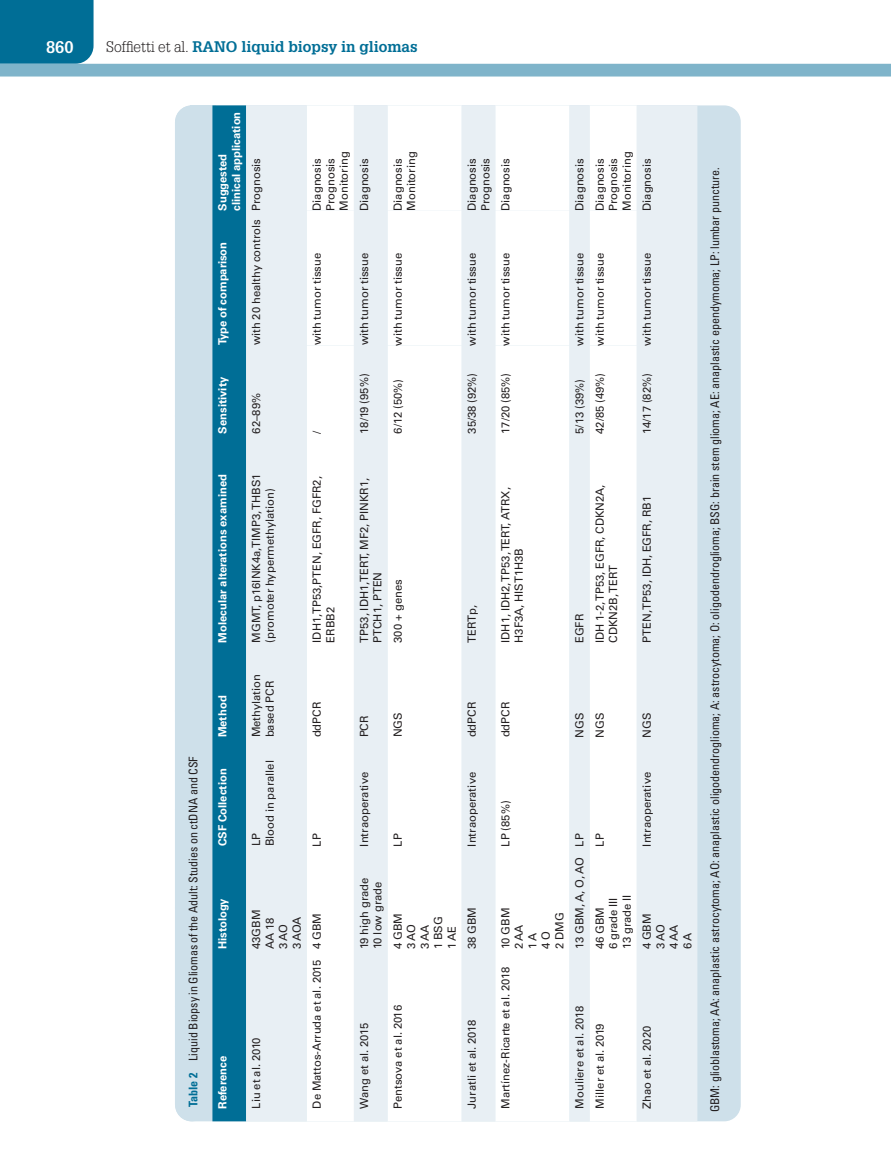
<style>
.page{position:relative;width:891px;height:1175px;background:#fff}
.page>*{position:absolute;margin:0;border:0;box-sizing:border-box;transform-origin:0 0}
.t1{font:700 16.5px "Glypha LT Std";color:#fff}
.t2{font:700 15px "Glypha LT Std";color:#006e96}
.t3{font:condensed 12px "Univers LT Std";color:#231f20}
.t4{font:11.25px/13.5px "Univers LT Std";color:#231f20}
.t5{font:700 11.25px/13.5px "Univers LT Std";color:#fff}
.s1{font-weight:300;color:#231f20}
.s2{font-weight:700;color:#006e96}
</style>
<div class="page">
<div style="left:0;top:0;width:94px;height:64px;background:#006e96"></div>
<div style="left:0;top:64px;width:891px;height:12px;background:#7fb4ca"></div>
<div style="left:175px;top:105px;width:566px;height:1016px;background:#cee0ea;border-radius:16px"></div>
<svg style="left:175px;top:105px;width:71px;height:1016px"></svg>
<div style="left:246px;top:105px;width:451px;height:1016px;background:#e8eff4"></div>
<svg style="left:307px;top:105px;width:330px;height:1016px;background:#f8fafb"></svg>
<svg style="left:307px;top:211px;width:330px;height:134px;background:#f8fafb"></svg>
<h1 class="t1" style="left:46px;top:37px;width:29px">860</h1>
<h2 class="t2" style="left:106px;top:37px;width:313px"><span class="s1">Soffietti et al.</span> RANO liquid biopsy in gliomas</h2>
<p class="t3" style="left:186px;top:1107px;width:352px;rotate:-90deg"><span class="s2">Table 2</span> Liquid Biopsy in Gliomas of the Adult: Studies on ctDNA and CSF</p>
<p class="t5" style="left:216px;top:211px;width:101px;rotate:-90deg">Suggested<br>clinical application</p>
<p class="t5" style="left:216px;top:345px;width:105px;rotate:-90deg">Type of comparison</p>
<p class="t4" style="left:250px;top:345px;width:189px;rotate:-90deg">with 20 healthy controls Prognosis</p>
<p class="t5" style="left:216px;top:434px;width:58px;rotate:-90deg">Sensitivity</p>
<p class="t4" style="left:250px;top:434px;width:42px;rotate:-90deg">62–89%</p>
<p class="t5" style="left:216px;top:642px;width:170px;rotate:-90deg">Molecular alterations examined</p>
<p class="t5" style="left:216px;top:737px;width:43px;rotate:-90deg">Method</p>
<p class="t5" style="left:216px;top:846px;width:79px;rotate:-90deg">CSF Collection</p>
<p class="t4" style="left:250px;top:642px;width:171px;rotate:-90deg">MGMT, p16INK4a,TIMP3, THBS1 (promoter hypermethylation)</p>
<p class="t4" style="left:250px;top:737px;width:65px;rotate:-90deg">Methylation based PCR</p>
<p class="t4" style="left:250px;top:846px;width:88px;rotate:-90deg">LP<br>Blood in parallel</p>
<p class="t5" style="left:216px;top:949px;width:52px;rotate:-90deg">Histology</p>
<p class="t4" style="left:250px;top:949px;width:41px;rotate:-90deg">43GBM<br>AA 18<br>3 AO<br>3 AOA</p>
<p class="t5" style="left:216px;top:1108px;width:54px;rotate:-90deg">Reference</p>
<p class="t4" style="left:250px;top:1108px;width:72px;rotate:-90deg">Liu et al. 2010</p>
<p class="t4" style="left:310px;top:211px;width:61px;rotate:-90deg">Diagnosis<br>Prognosis<br>Monitoring</p>
<p class="t4" style="left:357px;top:211px;width:54px;rotate:-90deg">Diagnosis</p>
<p class="t4" style="left:391px;top:211px;width:61px;rotate:-90deg">Diagnosis<br>Monitoring</p>
<p class="t4" style="left:310px;top:345px;width:94px;rotate:-90deg">with tumor tissue</p>
<p class="t4" style="left:310px;top:434px;width:5px;rotate:-90deg">/</p>
<p class="t4" style="left:310px;top:642px;width:168px;rotate:-90deg">IDH1,TP53,PTEN, EGFR, FGFR2,<br>ERBB2</p>
<p class="t4" style="left:357px;top:345px;width:94px;rotate:-90deg">with tumor tissue</p>
<p class="t4" style="left:357px;top:434px;width:62px;rotate:-90deg">18/19 (95%)</p>
<p class="t4" style="left:391px;top:345px;width:94px;rotate:-90deg">with tumor tissue</p>
<p class="t4" style="left:391px;top:434px;width:56px;rotate:-90deg">6/12 (50%)</p>
<p class="t4" style="left:357px;top:642px;width:166px;rotate:-90deg">TP53, IDH1,TERT, MF2, PINKR1,<br>PTCH1, PTEN</p>
<p class="t4" style="left:391px;top:642px;width:65px;rotate:-90deg">300 + genes</p>
<p class="t4" style="left:310px;top:737px;width:37px;rotate:-90deg">ddPCR</p>
<p class="t4" style="left:310px;top:846px;width:15px;rotate:-90deg">LP</p>
<p class="t4" style="left:310px;top:1108px;width:197px;rotate:-90deg">De Mattos-Arruda et al. 2015 4 GBM</p>
<p class="t4" style="left:357px;top:737px;width:23px;rotate:-90deg">PCR</p>
<p class="t4" style="left:391px;top:737px;width:27px;rotate:-90deg">NGS</p>
<p class="t4" style="left:357px;top:846px;width:76px;rotate:-90deg">Intraoperative</p>
<p class="t4" style="left:391px;top:846px;width:15px;rotate:-90deg">LP</p>
<p class="t4" style="left:357px;top:949px;width:73px;rotate:-90deg">19 high grade<br>10 low grade</p>
<p class="t4" style="left:391px;top:949px;width:37px;rotate:-90deg">4 GBM<br>3 AO<br>3 AA<br>1 BSG<br>1 AE</p>
<p class="t4" style="left:357px;top:1108px;width:87px;rotate:-90deg">Wang et al. 2015</p>
<p class="t4" style="left:391px;top:1108px;width:105px;rotate:-90deg">Pentsova et al. 2016</p>
<p class="t4" style="left:465px;top:211px;width:54px;rotate:-90deg">Diagnosis<br>Prognosis</p>
<p class="t4" style="left:499px;top:211px;width:54px;rotate:-90deg">Diagnosis</p>
<p class="t4" style="left:465px;top:345px;width:94px;rotate:-90deg">with tumor tissue</p>
<p class="t4" style="left:465px;top:434px;width:62px;rotate:-90deg">35/38 (92%)</p>
<p class="t4" style="left:499px;top:345px;width:94px;rotate:-90deg">with tumor tissue</p>
<p class="t4" style="left:499px;top:434px;width:62px;rotate:-90deg">17/20 (85%)</p>
<p class="t4" style="left:465px;top:643px;width:39px;rotate:-90deg">TERTp,</p>
<p class="t4" style="left:499px;top:643px;width:157px;rotate:-90deg">IDH1, IDH2, TP53, TERT, ATRX,<br>H3F3A, HIST1H3B</p>
<p class="t4" style="left:465px;top:737px;width:37px;rotate:-90deg">ddPCR</p>
<p class="t4" style="left:465px;top:846px;width:76px;rotate:-90deg">Intraoperative</p>
<p class="t4" style="left:499px;top:737px;width:37px;rotate:-90deg">ddPCR</p>
<p class="t4" style="left:499px;top:846px;width:47px;rotate:-90deg">LP (85%)</p>
<p class="t4" style="left:465px;top:949px;width:44px;rotate:-90deg">38 GBM</p>
<p class="t4" style="left:465px;top:1108px;width:90px;rotate:-90deg">Juratli et al. 2018</p>
<p class="t4" style="left:499px;top:949px;width:43px;rotate:-90deg">10 GBM<br>2 AA<br>1 A<br>4 O<br>2 DMG</p>
<p class="t4" style="left:499px;top:1108px;width:143px;rotate:-90deg">Martínez-Ricarte et al. 2018</p>
<p class="t4" style="left:573px;top:211px;width:54px;rotate:-90deg">Diagnosis</p>
<p class="t4" style="left:593px;top:211px;width:61px;rotate:-90deg">Diagnosis<br>Prognosis<br>Monitoring</p>
<p class="t4" style="left:573px;top:345px;width:94px;rotate:-90deg">with tumor tissue</p>
<p class="t4" style="left:593px;top:345px;width:94px;rotate:-90deg">with tumor tissue</p>
<p class="t4" style="left:573px;top:434px;width:56px;rotate:-90deg">5/13 (39%)</p>
<p class="t4" style="left:593px;top:434px;width:62px;rotate:-90deg">42/85 (49%)</p>
<p class="t4" style="left:573px;top:643px;width:30px;rotate:-90deg">EGFR</p>
<p class="t4" style="left:593px;top:643px;width:160px;rotate:-90deg">IDH 1-2, TP53, EGFR, CDKN2A,<br>CDKN2B, TERT</p>
<p class="t4" style="left:573px;top:737px;width:27px;rotate:-90deg">NGS</p>
<p class="t4" style="left:593px;top:737px;width:27px;rotate:-90deg">NGS</p>
<p class="t4" style="left:573px;top:949px;width:117px;rotate:-90deg">13 GBM, A, O, AO LP</p>
<p class="t4" style="left:593px;top:846px;width:15px;rotate:-90deg">LP</p>
<p class="t4" style="left:593px;top:949px;width:56px;rotate:-90deg">46 GBM<br>6 grade III<br>13 grade II</p>
<p class="t4" style="left:573px;top:1108px;width:104px;rotate:-90deg">Mouliere et al. 2018</p>
<p class="t4" style="left:593px;top:1108px;width:87px;rotate:-90deg">Miller et al. 2019</p>
<p class="t4" style="left:640px;top:211px;width:54px;rotate:-90deg">Diagnosis</p>
<p class="t3" style="left:707px;top:1112px;width:947px;rotate:-90deg">GBM: glioblastoma; AA: anaplastic astrocytoma; AO: anaplastic oligodendroglioma; A: astrocytoma; O: oligodendroglioma; BSG: brain stem glioma; AE: anaplastic ependymoma; LP: lumbar puncture.</p>
<p class="t4" style="left:640px;top:345px;width:94px;rotate:-90deg">with tumor tissue</p>
<p class="t4" style="left:640px;top:434px;width:62px;rotate:-90deg">14/17 (82%)</p>
<p class="t4" style="left:640px;top:643px;width:148px;rotate:-90deg">PTEN, TP53, IDH, EGFR, RB1</p>
<p class="t4" style="left:640px;top:737px;width:27px;rotate:-90deg">NGS</p>
<p class="t4" style="left:640px;top:846px;width:76px;rotate:-90deg">Intraoperative</p>
<p class="t4" style="left:640px;top:949px;width:37px;rotate:-90deg">4 GBM<br>3 AO<br>4 AA<br>6 A</p>
<p class="t4" style="left:640px;top:1108px;width:84px;rotate:-90deg">Zhao et al. 2020</p>
</div>
